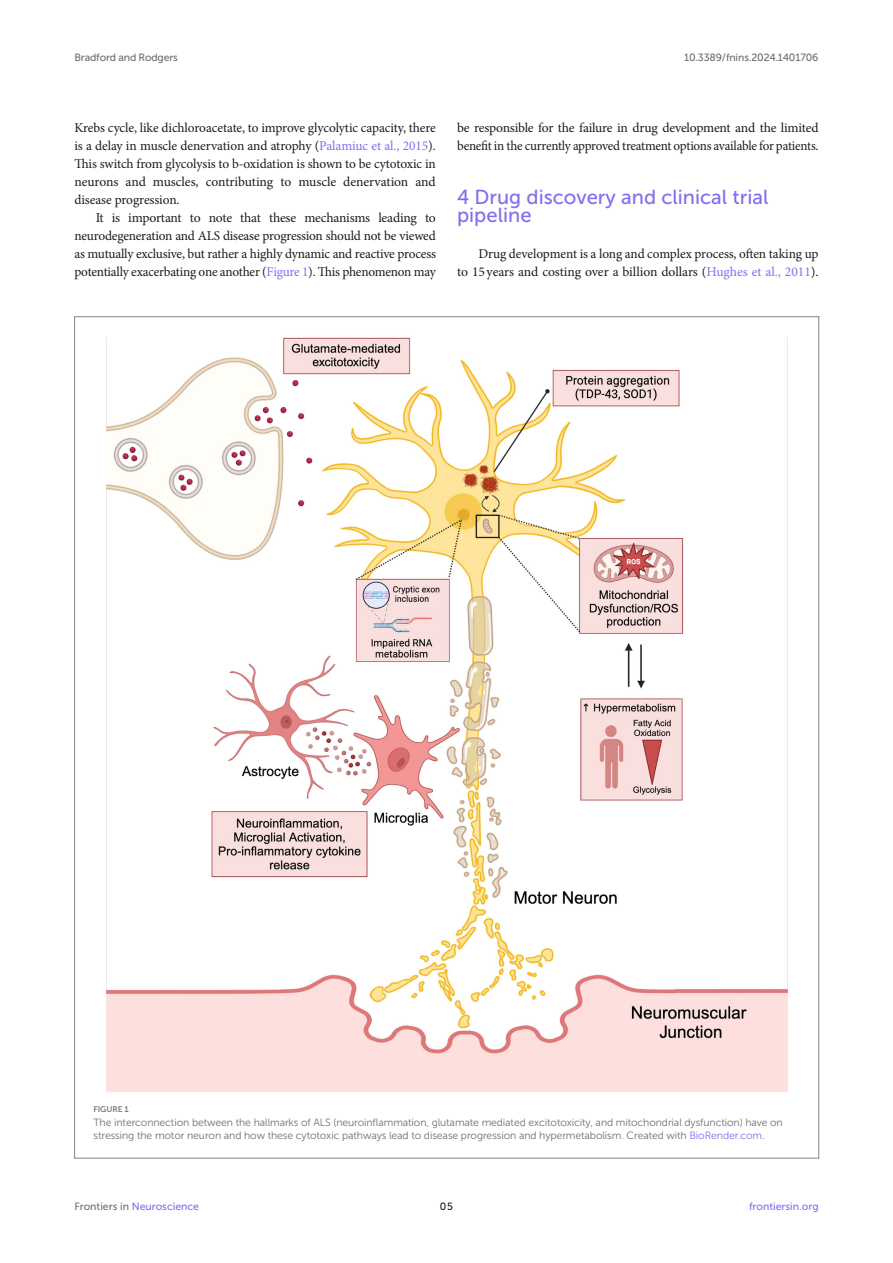
<style>
.page{position:relative;width:893px;height:1263px;background:#fff}
.page>*{position:absolute;margin:0;border:0;box-sizing:border-box;transform-origin:0 0}
.HEAD_1{font:20.25px/18px "Museo Sans 500";color:#856df0}
.TEXT{font:13.5px/18px "Minion Pro";letter-spacing:-.015em;color:#1b1c1b;text-align:justify}
.TEXT_FLUSH{font:13.5px/18px "Minion Pro";letter-spacing:-.005em;color:#1b1c1b;text-align:right}
.FIG_LEG{font:10.5px/13.5px "Museo Sans 300";letter-spacing:-.01em;color:#706f70}
.t1{font:10.5px "Museo Sans 500";letter-spacing:-.015em;color:#706f70}
.t2{font:10.5px "Museo Sans 500";color:#856df0}
.t3{font:10.5px "Museo Sans 500";color:#1b1c1b}
.FIG_HD{font:8.25px "Museo Sans 700";letter-spacing:-.01em;color:#7e7f7f}
.s1{color:#856df0}
.s2{color:#706f70}
</style>
<div class="page">
<img style="left:106px;top:337px;width:682px;height:755px">
<p class="t1" style="left:74px;top:51px;width:105px">Bradford and Rodgers</p>
<p class="t1" style="left:684px;top:51px;width:136px">10.3389/fnins.2024.1401706</p>
<p class="TEXT" style="left:74px;top:119px;width:363px">Krebs cycle, like dichloroacetate, to improve glycolytic capacity, there is a delay in muscle denervation and atrophy (<span class="s1">Palamiuc et al., 2015</span>).<br>This switch from glycolysis to b-oxidation is shown to be cytotoxic in neurons and muscles, contributing to muscle denervation and disease progression.</p>
<p class="TEXT" style="left:74px;top:209px;width:363px;text-indent:21px">It is important to note that these mechanisms leading to neurodegeneration and ALS disease progression should not be viewed as mutually exclusive, but rather a highly dynamic and reactive process potentially exacerbating one another (<span class="s1">Figure 1</span>). This phenomenon may</p>
<p class="TEXT" style="left:457px;top:119px;width:363px">be responsible for the failure in drug development and the limited benefit in the currently approved treatment options available for patients.</p>
<p class="HEAD_1" style="left:457px;top:188px;width:313px">4 Drug discovery and clinical trial pipeline</p>
<p class="TEXT_FLUSH" style="left:457px;top:245px;width:363px">Drug development is a long and complex process, often taking up<br>to 15years and costing over a billion dollars (<span class="s1">Hughes et al., 2011</span>).</p>
<p class="FIG_HD" style="left:94px;top:1105px;width:37px">FIGURE 1</p>
<p class="FIG_LEG" style="left:94px;top:1115px;width:691px">The interconnection between the hallmarks of ALS (neuroinflammation, glutamate mediated excitotoxicity, and mitochondrial dysfunction) have on stressing the motor neuron and how these cytotoxic pathways lead to disease progression and hypermetabolism. Created with <span class="s1">BioRender.com</span>.</p>
<p class="t2" style="left:74px;top:1200px;width:126px"><span class="s2">Frontiers in</span> Neuroscience</p>
<p class="t3" style="left:440px;top:1200px;width:14px">05</p>
<p class="t2" style="left:749px;top:1200px;width:71px">frontiersin.org</p>
</div>
